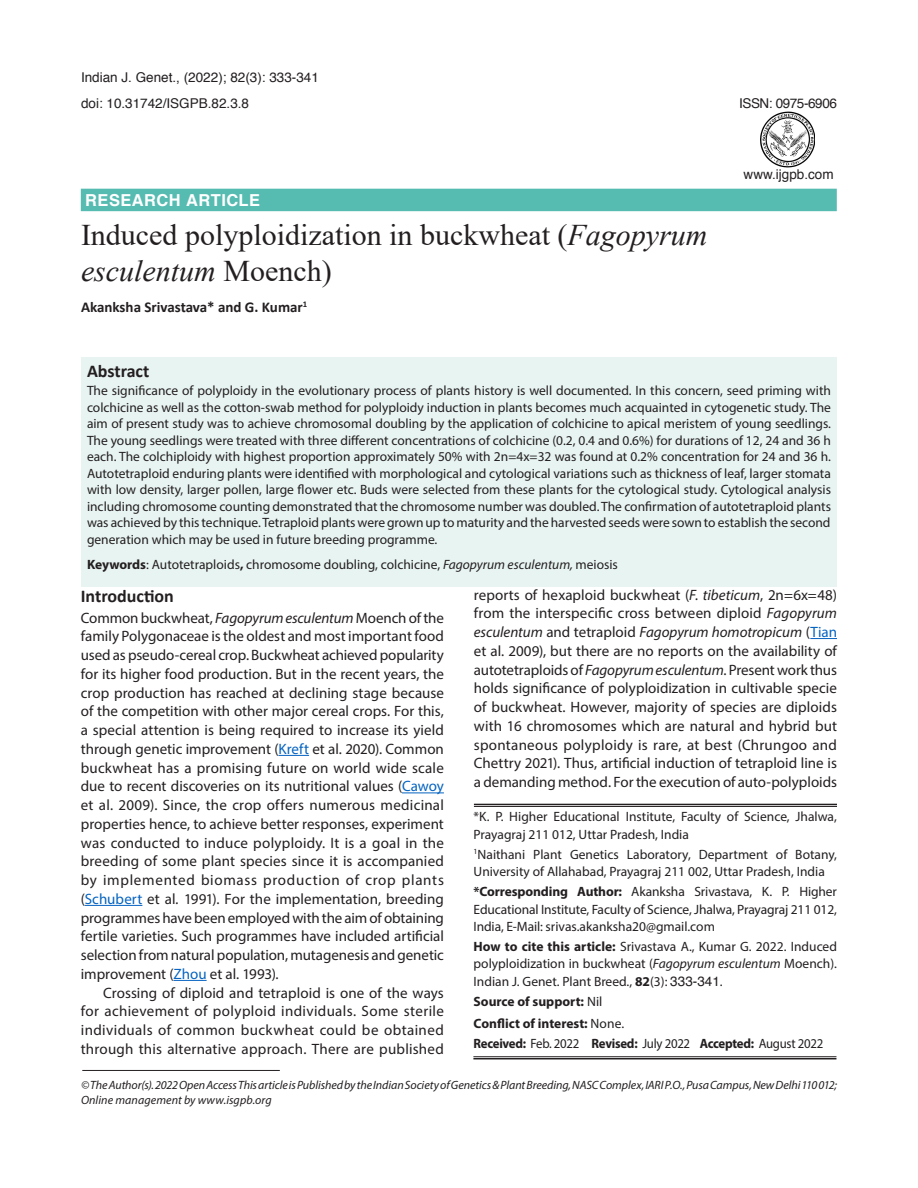
<style>
.page{position:relative;width:918px;height:1188px;background:#fff}
.page>*{position:absolute;margin:0;border:0;box-sizing:border-box;transform-origin:0 0}
.article_head{font:30px/36px "Times New Roman";color:#231f20}
.Sub-Head-1{font:700 18px "Calibri";color:#231f20}
.Subject{font:700 16.5px "Helvetica";letter-spacing:.025em;color:#fff}
.Body_flush{font:15px/18.8px "Myriad Pro";letter-spacing:-.005em;color:#231f20;text-align:justify}
.text{font:15px/18.8px "Myriad Pro";letter-spacing:.005em;color:#231f20;text-align:justify}
.author{font:700 15px "Calibri";color:#231f20}
.Abstract{font:13.5px/16.5px "Myriad Pro";color:#231f20;text-align:justify}
.affiliation{font:13.5px/17.2px "Myriad Pro";color:#231f20}
.Running_Head{font:13.5px "Helvetica";color:#231f20}
.affiliation-2{font:700 13.5px "Myriad Pro";letter-spacing:-.01em;color:#231f20;scale:.95 1}
.affiliation-3{font:700 13.5px "Myriad Pro";letter-spacing:-.01em;color:#231f20}
.Running_Head-2{font:13.5px "Helvetica";letter-spacing:-.03em;color:#231f20}
.Bottom_1st_page{font:italic 12px/14.4px "Myriad Pro";letter-spacing:-.005em;color:#231f20}
.s1{font-style:italic}
.s2{font-weight:700}
.s3{color:#0563c1}
.s4{font-family:"Helvetica"}
.s5{font-weight:400}
</style>
<div class="page">
<div style="left:81px;top:357px;width:756px;height:230px;background:#e8f4f2"></div>
<div style="left:81px;top:189px;width:756px;height:22px;background:#56bbb1"></div>
<hr style="left:474px;top:804px;width:363px;height:1px;background:#231f20">
<hr style="left:474px;top:806px;width:363px;height:1px;background:#231f20">
<hr style="left:473px;top:1056px;width:363px;height:1px;background:#231f20">
<hr style="left:473px;top:1058px;width:363px;height:1px;background:#231f20">
<hr style="left:82px;top:1070px;width:198px;height:1px;background:#231f20">
<img style="left:760px;top:112px;width:55px;height:55px">
<hr style="left:278px;top:755px;width:31px;height:1px;background:#0563c1">
<hr style="left:402px;top:793px;width:42px;height:1px;background:#0563c1">
<hr style="left:85px;top:905px;width:57px;height:1px;background:#0563c1">
<hr style="left:174px;top:980px;width:33px;height:1px;background:#0563c1">
<svg style="left:810px;top:638px;width:27px;height:1px"></svg>
<p class="Running_Head" style="left:81px;top:67px;width:239px">Indian J. Genet., (2022); 82(3): 333-341</p>
<p class="Running_Head" style="left:81px;top:92px;width:170px">doi: 10.31742/ISGPB.82.3.8</p>
<p class="Running_Head-2" style="left:739px;top:92px;width:99px">ISSN: 0975-6906</p>
<p class="Subject" style="left:85px;top:190px;width:176px">RESEARCH ARTICLE</p>
<p class="article_head" style="left:81px;top:216px;width:628px">Induced polyploidization in buckwheat (<span class="s1">Fagopyrum esculentum</span> Moench)</p>
<p class="author" style="left:81px;top:297px;width:228px">Akanksha Srivastava* and G. Kumar<sup>1</sup></p>
<p class="Running_Head" style="left:744px;top:164px;width:92px">www.ijgpb.com</p>
<p class="Sub-Head-1" style="left:87px;top:358px;width:64px">Abstract</p>
<p class="Abstract" style="left:87px;top:382px;width:746px">The significance of polyploidy in the evolutionary process of plants history is well documented. In this concern, seed priming with colchicine as well as the cotton-swab method for polyploidy induction in plants becomes much acquainted in cytogenetic study. The aim of present study was to achieve chromosomal doubling by the application of colchicine to apical meristem of young seedlings.<br>The young seedlings were treated with three different concentrations of colchicine (0.2, 0.4 and 0.6%) for durations of 12, 24 and 36 h each. The colchiploidy with highest proportion approximately 50% with 2n=4x=32 was found at 0.2% concentration for 24 and 36 h.<br>Autotetraploid enduring plants were identified with morphological and cytological variations such as thickness of leaf, larger stomata with low density, larger pollen, large flower etc. Buds were selected from these plants for the cytological study. Cytological analysis including chromosome counting demonstrated that the chromosome number was doubled. The confirmation of autotetraploid plants was achieved by this technique. Tetraploid plants were grown up to maturity and the harvested seeds were sown to establish the second generation which may be used in future breeding programme.</p>
<p class="Abstract" style="left:87px;top:556px;width:532px"><span class="s2">Keywords</span>: Autotetraploids<span class="s2">,</span> chromosome doubling, colchicine, <span class="s1">Fagopyrum esculentum,</span> meiosis</p>
<p class="Sub-Head-1" style="left:81px;top:583px;width:95px">Introduction</p>
<p class="Body_flush" style="left:81px;top:608px;width:365px">Common buckwheat, <span class="s1">Fagopyrum esculentum</span> Moench of the family Polygonaceae is the oldest and most important food used as pseudo-cereal crop. Buckwheat achieved popularity for its higher food production. But in the recent years, the crop production has reached at declining stage because of the competition with other major cereal crops. For this, a special attention is being required to increase its yield through genetic improvement (<span class="s3">Kreft</span> et al. 2020). Common buckwheat has a promising future on world wide scale due to recent discoveries on its nutritional values (<span class="s3">Cawoy </span>et al. 2009). Since, the crop offers numerous medicinal properties hence, to achieve better responses, experiment was conducted to induce polyploidy. It is a goal in the breeding of some plant species since it is accompanied by implemented biomass production of crop plants (<span class="s3">Schubert</span> et al<span class="s1">.</span> 1991). For the implementation, breeding programmes have been employed with the aim of obtaining fertile varieties. Such programmes have included artificial selection from natural population, mutagenesis and genetic improvement (<span class="s3">Zhou</span> et al. 1993).</p>
<p class="text" style="left:81px;top:983px;width:365px;text-indent:22px">Crossing of diploid and tetraploid is one of the ways for achievement of polyploid individuals. Some sterile individuals of common buckwheat could be obtained through this alternative approach. There are published</p>
<p class="text" style="left:474px;top:585px;width:365px">reports of hexaploid buckwheat (<span class="s1">F. tibeticum</span>, 2n=6x=48) from the interspecific cross between diploid <span class="s1">Fagopyrum esculentum</span> and tetraploid <span class="s1">Fagopyrum homotropicum</span> (<span class="s3">Tian </span>et al. 2009), but there are no reports on the availability of autotetraploids of <span class="s1">Fagopyrum esculentum</span>. Present work thus holds significance of polyploidization in cultivable specie of buckwheat. However, majority of species are diploids with 16 chromosomes which are natural and hybrid but spontaneous polyploidy is rare, at best (Chrungoo and Chettry 2021). Thus, artificial induction of tetraploid line is a demanding method. For the execution of auto-polyploids</p>
<p class="affiliation" style="left:474px;top:808px;width:365px">*K. P. Higher Educational Institute, Faculty of Science, Jhalwa,<br>Prayagraj 211 012, Uttar Pradesh, India</p>
<p class="affiliation" style="left:474px;top:845px;width:365px"><sup>1</sup>Naithani Plant Genetics Laboratory, Department of Botany,<br>University of Allahabad, Prayagraj 211 002, Uttar Pradesh, India</p>
<p class="affiliation" style="left:474px;top:883px;width:365px;text-align:justify"><span class="s2">*Corresponding Author:</span> Akanksha Srivastava, K. P. Higher Educational Institute, Faculty of Science, Jhalwa, Prayagraj 211 012, India, E-Mail: srivas.akanksha20@gmail.com</p>
<p class="affiliation" style="left:474px;top:938px;width:365px;text-align:justify"><span class="s2">How to cite this article:</span> Srivastava A., Kumar G. 2022. Induced polyploidization in buckwheat (<span class="s1">Fagopyrum esculentum</span> Moench).<br>Indian J. Genet. Plant Breed., <span class="s2">82</span>(3): <span class="s4">333-341</span>.</p>
<p class="affiliation-3" style="left:474px;top:992px;width:130px">Source of support: <span class="s5">Nil</span></p>
<p class="affiliation-3" style="left:474px;top:1014px;width:152px">Conflict of interest: <span class="s5">None.</span></p>
<p class="affiliation-2" style="left:474px;top:1034px;width:370px">Received: <span class="s5">Feb. 2022</span> Revised: <span class="s5">July 2022</span> Accepted: <span class="s5">August 2022</span></p>
<p class="Bottom_1st_page" style="left:81px;top:1078px;width:757px">© The Author(s). 2022 Open Access This article is Published by the Indian Society of Genetics &amp; Plant Breeding, NASC Complex, IARI P.O., Pusa Campus, New Delhi 110 012;<br>Online management by www.isgpb.org</p>
</div>
